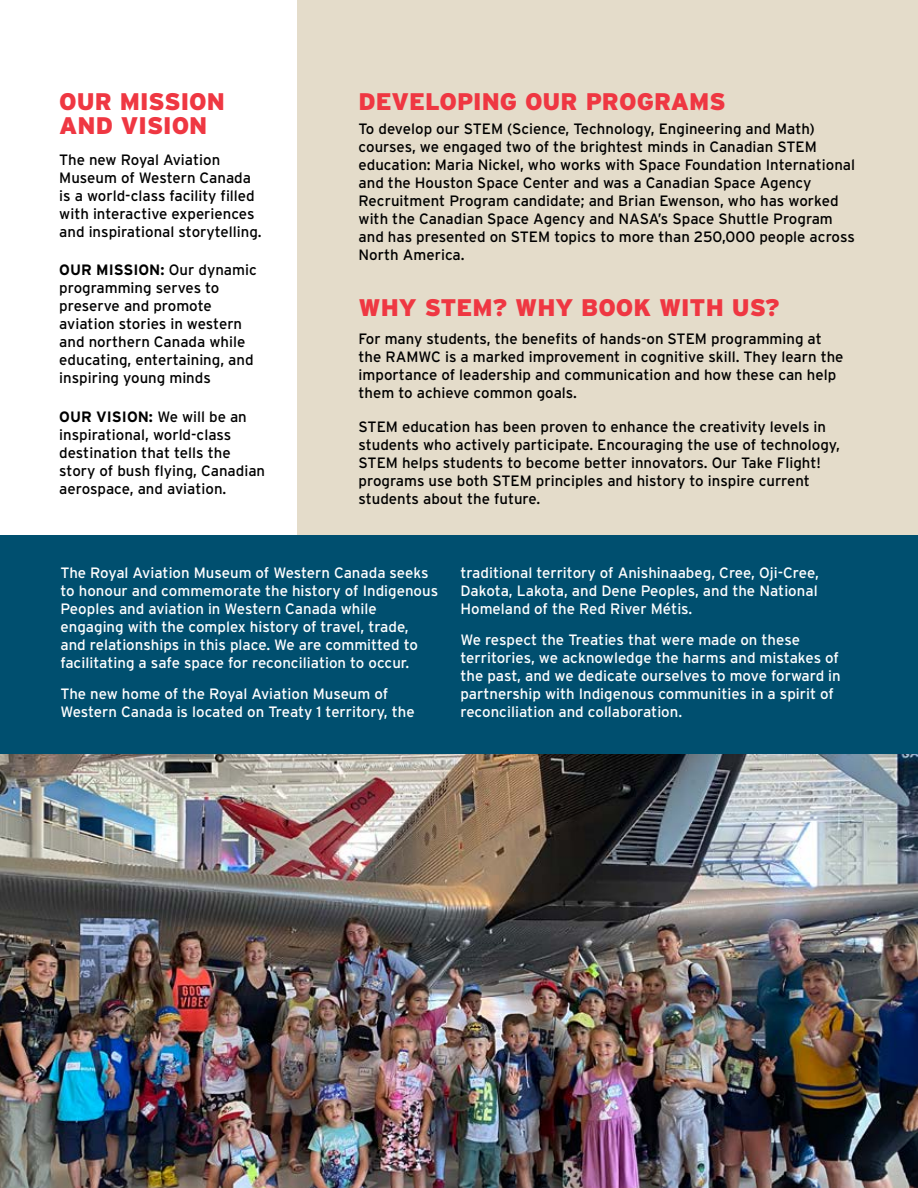
<style>
.page{position:relative;width:918px;height:1188px;background:#fff}
.page>*{position:absolute;margin:0;border:0;box-sizing:border-box;transform-origin:0 0}
.t1{font:900 24px/24px "Interstate";color:#ef3742}
.t2{font:15px/18px "Interstate";color:#000}
.t3{font:15px/18px "Interstate";color:#fff}
.s1{font-weight:700}
</style>
<div class="page">
<div style="left:297px;top:0;width:621px;height:786px;background:#e4dcca"></div>
<img style="left:0;top:754px;width:918px;height:434px">
<div style="left:0;top:536px;width:918px;height:218px;background:#004f6f"></div>
<h1 class="t1" style="left:59px;top:89px;width:167px">OUR MISSION<br>AND VISION</h1>
<p class="t2" style="left:59px;top:151px;width:204px">The new Royal Aviation<br>Museum of Western Canada is a world-class facility filled with interactive experiences and inspirational storytelling.</p>
<p class="t2" style="left:59px;top:261px;width:199px"><span class="s1">OUR MISSION:</span> Our dynamic programming serves to preserve and promote aviation stories in western and northern Canada while educating, entertaining, and inspiring young minds</p>
<p class="t2" style="left:59px;top:407px;width:207px"><span class="s1">OUR VISION:</span> We will be an inspirational, world-class destination that tells the story of bush flying, Canadian aerospace, and aviation.</p>
<h1 class="t1" style="left:359px;top:89px;width:369px">DEVELOPING OUR PROGRAMS</h1>
<p class="t2" style="left:359px;top:120px;width:498px">To develop our STEM (Science, Technology, Engineering and Math) courses, we engaged two of the brightest minds in Canadian STEM education: Maria Nickel, who works with Space Foundation International and the Houston Space Center and was a Canadian Space Agency Recruitment Program candidate; and Brian Ewenson, who has worked with the Canadian Space Agency and NASA’s Space Shuttle Program and has presented on STEM topics to more than 250,000 people across North America.</p>
<h1 class="t1" style="left:359px;top:295px;width:423px">WHY STEM? WHY BOOK WITH US?</h1>
<p class="t2" style="left:359px;top:329px;width:487px">For many students, the benefits of hands-on STEM programming at the RAMWC is a marked improvement in cognitive skill. They learn the importance of leadership and communication and how these can help them to achieve common goals.</p>
<p class="t2" style="left:359px;top:418px;width:483px">STEM education has been proven to enhance the creativity levels in students who actively participate. Encouraging the use of technology, STEM helps students to become better innovators. Our Take Flight! programs use both STEM principles and history to inspire current students about the future.</p>
<p class="t3" style="left:60px;top:563px;width:379px">The Royal Aviation Museum of Western Canada seeks to honour and commemorate the history of Indigenous Peoples and aviation in Western Canada while engaging with the complex history of travel, trade,<br>and relationships in this place. We are committed to facilitating a safe space for reconciliation to occur.</p>
<p class="t3" style="left:60px;top:685px;width:356px">The new home of the Royal Aviation Museum of<br>Western Canada is located on Treaty 1 territory, the</p>
<p class="t3" style="left:460px;top:563px;width:360px;text-align:justify">traditional territory of Anishinaabeg, Cree, Oji-Cree, Dakota, Lakota, and Dene Peoples, and the National Homeland of the Red River Métis.</p>
<p class="t3" style="left:460px;top:631px;width:382px">We respect the Treaties that were made on these territories, we acknowledge the harms and mistakes of the past, and we dedicate ourselves to move forward in partnership with Indigenous communities in a spirit of reconciliation and collaboration.</p>
</div>
